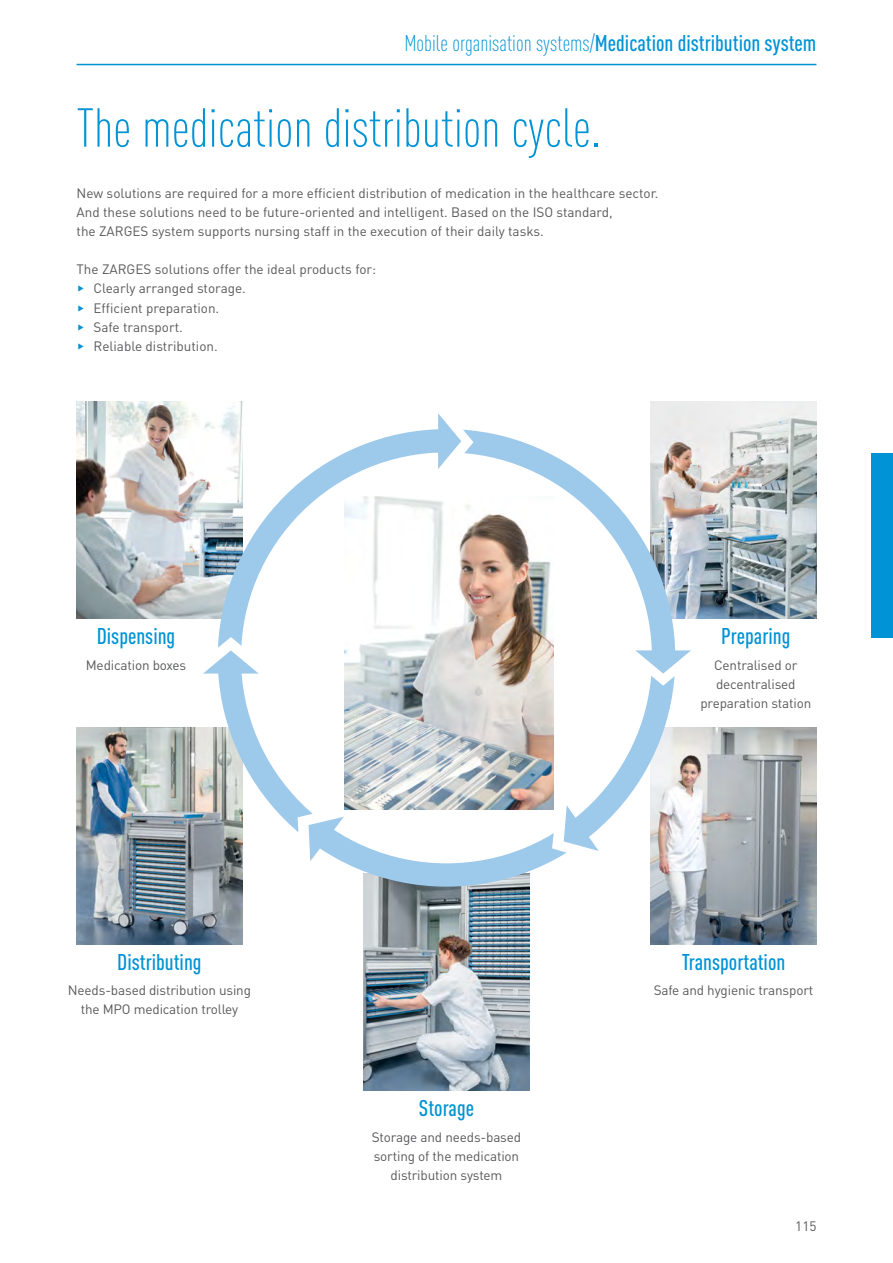
<style>
.page{position:relative;width:893px;height:1263px;background:#fff}
.page>*{position:absolute;margin:0;border:0;box-sizing:border-box;transform-origin:0 0}
.HEADLINE_3{font:300 condensed 54px "DIN Pro";color:#0093d5}
.Subheadline_Medium{font:500 condensed 22.5px "DIN Pro";color:#0093d5}
.Copy{font:13.5px/19.2px "DIN Pro";color:#58595b;text-align:center}
.s1{font-weight:300}
.s2{color:#0093d5}
</style>
<div class="page">
<div style="left:872px;top:453px;width:21px;height:185px;background:#0093d5"></div>
<hr style="left:77px;top:64px;width:739px;height:1px;background:#0093d5">
<img style="left:651px;top:402px;width:165px;height:217px">
<img style="left:77px;top:402px;width:165px;height:217px">
<img style="left:77px;top:727px;width:165px;height:217px">
<img style="left:651px;top:727px;width:165px;height:217px">
<img style="left:364px;top:874px;width:165px;height:217px">
<img style="left:344px;top:496px;width:210px;height:313px">
<div style="left:218px;top:429px;width:457px;height:458px;border:23px solid #9dc9eb;border-radius:50%"></div>
<svg style="left:438px;top:413px;width:35px;height:56px"></svg>
<svg style="left:635px;top:650px;width:56px;height:36px"></svg>
<svg style="left:552px;top:803px;width:47px;height:58px"></svg>
<svg style="left:298px;top:807px;width:46px;height:56px"></svg>
<svg style="left:204px;top:637px;width:54px;height:36px"></svg>
<p class="Subheadline_Medium" style="left:404px;top:30px;width:413px"><span class="s1">Mobile organisation systems/</span>Medication distribution system</p>
<p class="HEADLINE_3" style="left:77px;top:97px;width:526px">The medication distribution cycle.</p>
<p class="Copy" style="left:77px;top:183px;width:583px;text-align:left">New solutions are required for a more efficient distribution of medication in the healthcare sector.<br>And these solutions need to be future-oriented and intelligent. Based on the ISO standard,<br>the ZARGES system supports nursing staff in the execution of their daily tasks.</p>
<p class="Copy" style="left:77px;top:259px;width:301px">The ZARGES solutions offer the ideal products for:</p>
<p class="Copy" style="left:77px;top:278px;width:171px"><span class="s2">◆</span> Clearly arranged storage.</p>
<p class="Copy" style="left:77px;top:297px;width:144px"><span class="s2">◆</span> Efficient preparation.</p>
<p class="Copy" style="left:77px;top:317px;width:108px"><span class="s2">◆</span> Safe transport.</p>
<p class="Copy" style="left:77px;top:336px;width:143px"><span class="s2">◆</span> Reliable distribution.</p>
<p class="Subheadline_Medium" style="left:97px;top:623px;width:80px">Dispensing</p>
<p class="Copy" style="left:86px;top:655px;width:102px">Medication boxes</p>
<p class="Subheadline_Medium" style="left:721px;top:623px;width:71px">Preparing</p>
<p class="Copy" style="left:714px;top:655px;width:85px;text-align:left">Centralised or decentralised</p>
<p class="Copy" style="left:700px;top:693px;width:112px">preparation station</p>
<p class="Subheadline_Medium" style="left:117px;top:948px;width:86px">Distributing</p>
<p class="Copy" style="left:68px;top:980px;width:185px">Needs-based distribution using the MPO medication trolley</p>
<p class="Subheadline_Medium" style="left:419px;top:1095px;width:57px">Storage</p>
<p class="Copy" style="left:372px;top:1127px;width:151px">Storage and needs-based sorting of the medication distribution system</p>
<p class="Subheadline_Medium" style="left:682px;top:948px;width:105px">Transportation</p>
<p class="Copy" style="left:654px;top:980px;width:161px">Safe and hygienic transport</p>
<p class="Copy" style="left:795px;top:1216px;width:23px">115</p>
</div>
